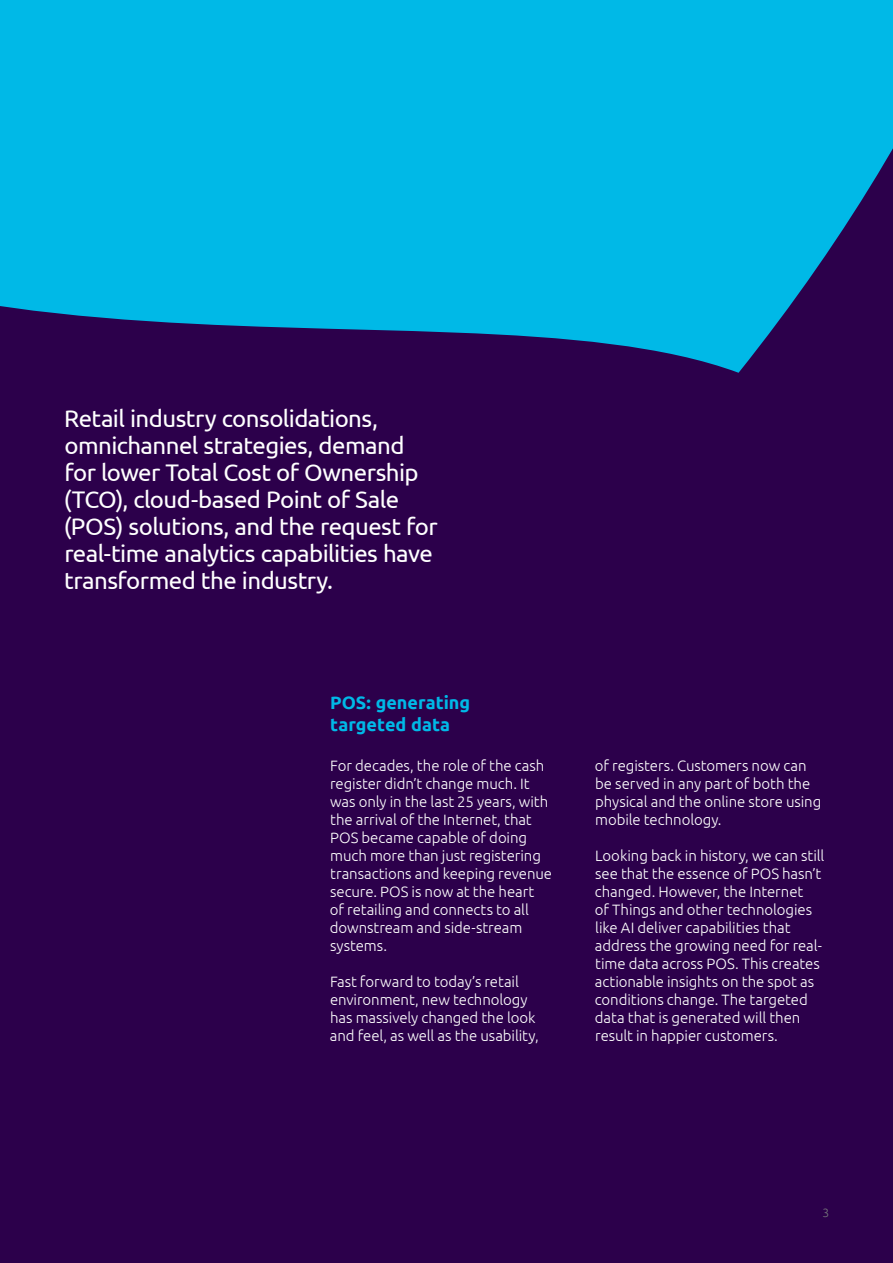
<style>
.page{position:relative;width:893px;height:1263px;background:#2c004b}
.page>*{position:absolute;margin:0;border:0;box-sizing:border-box;transform-origin:0 0}
.t1{font:24px/27px "Ubuntu";letter-spacing:-.025em;color:#fff}
.t2{font:700 18px/22.5px "Ubuntu";color:#00b9e7}
.t3{font:300 15px/18px "Ubuntu";letter-spacing:-.005em;color:#fff}
.t4{font:300 12px "Ubuntu";color:#77787b}
</style>
<div class="page">
<svg style="left:0;top:0;width:893px;height:373px;background:#069fd1"></svg>
<p class="t1" style="left:64px;top:404px;width:375px">Retail industry consolidations, omnichannel strategies, demand for lower Total Cost of Ownership (TCO), cloud-based Point of Sale (POS) solutions, and the request for real-time analytics capabilities have transformed the industry.</p>
<p class="t2" style="left:330px;top:691px;width:142px">POS: generating targeted data</p>
<p class="t3" style="left:330px;top:756px;width:224px">For decades, the role of the cash register didn’t change much. It was only in the last 25 years, with the arrival of the Internet, that<br>POS became capable of doing much more than just registering transactions and keeping revenue secure. POS is now at the heart<br>of retailing and connects to all downstream and side-stream systems.</p>
<p class="t3" style="left:330px;top:972px;width:210px">Fast forward to today’s retail environment, new technology has massively changed the look and feel, as well as the usability,</p>
<p class="t3" style="left:595px;top:756px;width:228px">of registers. Customers now can be served in any part of both the physical and the online store using mobile technology.</p>
<p class="t3" style="left:595px;top:846px;width:231px">Looking back in history, we can still see that the essence of POS hasn’t changed. However, the Internet<br>of Things and other technologies like AI deliver capabilities that address the growing need for real&shy;time data across POS. This creates actionable insights on the spot as conditions change. The targeted data that is generated will then result in happier customers.</p>
<p class="t4" style="left:822px;top:1205px;width:8px">3</p>
</div>
